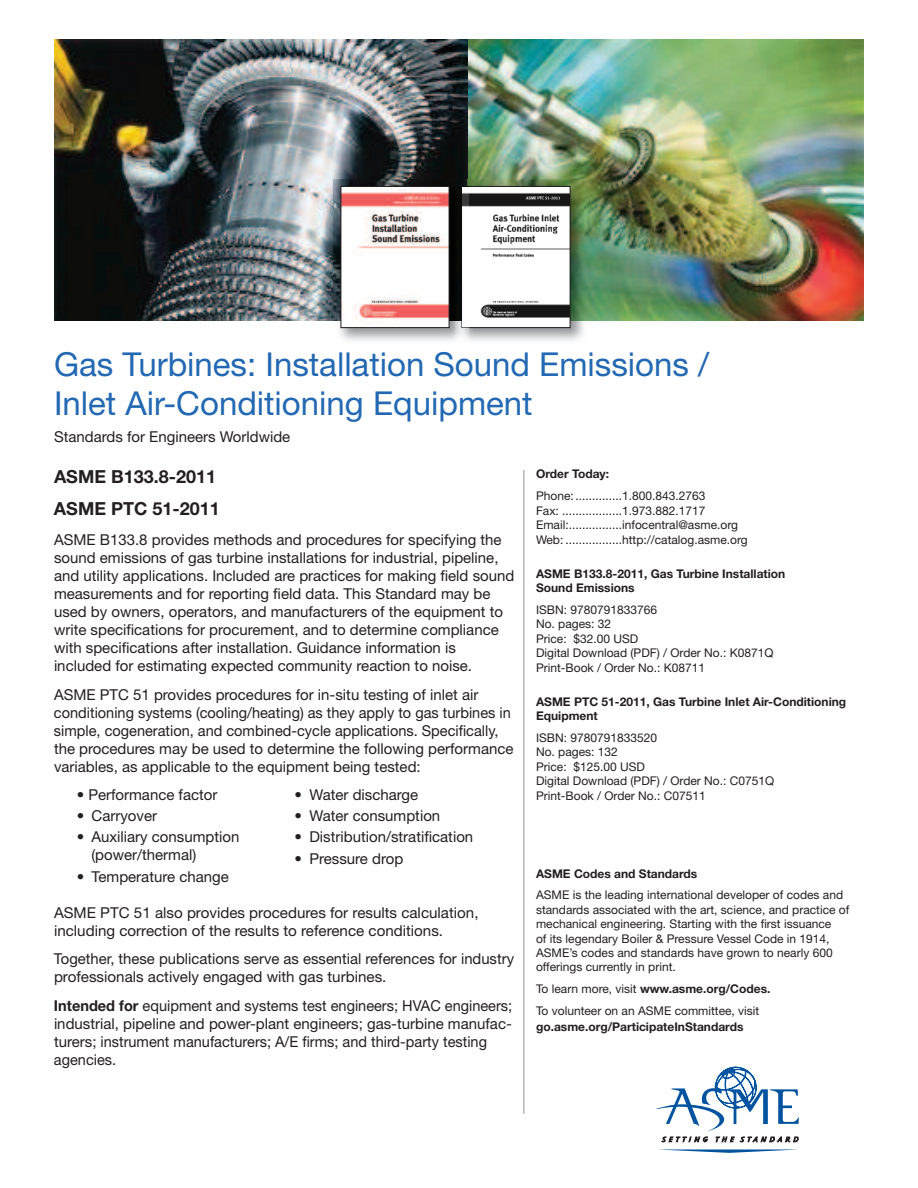
<style>
.page{position:relative;width:918px;height:1188px;background:#fff}
.page>*{position:absolute;margin:0;border:0;box-sizing:border-box;transform-origin:0 0}
.t1{font:33px/39.6px "Helvetica Neue LT Std";color:#2268b3}
.t2{font:700 18px/32.4px "Helvetica Neue LT Std";color:#231f20}
.t3{font:15px/18px "Helvetica Neue LT Std";color:#231f20}
.t4{font:12px/14.4px "Helvetica Neue LT Std";color:#231f20}
.t5{font:700 12px/14.4px "Helvetica Neue LT Std";color:#231f20}
.s1{font-weight:700}
</style>
<div class="page">
<hr style="left:524px;top:470px;width:1px;height:644px;background:#939598">
<svg style="left:656px;top:1067px;width:143px;height:76px"></svg>
<svg style="left:658px;top:1149px;width:141px;height:4px"></svg>
<img style="left:467px;top:40px;width:397px;height:281px">
<img style="left:54px;top:40px;width:413px;height:281px">
<img style="left:334px;top:179px;width:256px;height:162px">
<img style="left:469px;top:188px;width:99px;height:138px">
<div style="left:462px;top:186px;width:108px;height:142px;border:1px solid #231f20"></div>
<img style="left:334px;top:179px;width:133px;height:1px">
<img style="left:455px;top:321px;width:14px;height:20px">
<svg style="left:462px;top:326px;width:7px;height:2px"></svg>
<svg style="left:462px;top:179px;width:7px;height:9px"></svg>
<img style="left:462px;top:188px;width:7px;height:138px">
<img style="left:343px;top:188px;width:104px;height:138px">
<div style="left:341px;top:186px;width:108px;height:142px;border:1px solid #231f20"></div>
<h1 class="t1" style="left:54px;top:348px;width:657px">Gas Turbines: Installation Sound Emissions /<br>Inlet Air-Conditioning Equipment</h1>
<p class="t3" style="left:54px;top:429px;width:238px">Standards for Engineers Worldwide</p>
<p class="t2" style="left:54px;top:462px;width:167px">ASME B133.8-2011<br>ASME PTC 51-2011</p>
<p class="t3" style="left:54px;top:533px;width:462px">ASME B133.8 provides methods and procedures for specifying the sound emissions of gas turbine installations for industrial, pipeline, and utility applications. Included are practices for making field sound measurements and for reporting field data. This Standard may be used by owners, operators, and manufacturers of the equipment to write specifications for procurement, and to determine compliance with specifications after installation. Guidance information is included for estimating expected community reaction to noise.</p>
<p class="t3" style="left:54px;top:687px;width:461px">ASME PTC 51 provides procedures for in-situ testing of inlet air conditioning systems (cooling/heating) as they apply to gas turbines in simple, cogeneration, and combined-cycle applications. Specifically, the procedures may be used to determine the following performance variables, as applicable to the equipment being tested:</p>
<p class="t5" style="left:536px;top:468px;width:75px">Order Today:</p>
<p class="t4" style="left:536px;top:490px;width:213px">Phone: ..............1.800.843.2763<br>Fax: ..................1.973.882.1717<br>Email:................infocentral@asme.org Web: .................http://catalog.asme.org</p>
<p class="t5" style="left:536px;top:567px;width:251px">ASME B133.8-2011, Gas Turbine Installation<br>Sound Emissions</p>
<p class="t4" style="left:536px;top:604px;width:239px">ISBN: 9780791833766<br>No. pages: 32<br>Price: $32.00 USD<br>Digital Download (PDF) / Order No.: K0871Q<br>Print-Book / Order No.: K08711</p>
<p class="t5" style="left:536px;top:695px;width:312px">ASME PTC 51-2011, Gas Turbine Inlet Air-Conditioning<br>Equipment</p>
<p class="t4" style="left:536px;top:732px;width:240px">ISBN: 9780791833520<br>No. pages: 132<br>Price: $125.00 USD<br>Digital Download (PDF) / Order No.: C0751Q<br>Print-Book / Order No.: C07511</p>
<p class="t3" style="left:77px;top:787px;width:142px">• Performance factor</p>
<p class="t3" style="left:77px;top:808px;width:82px">• Carryover</p>
<p class="t3" style="left:91px;top:829px;width:150px;text-indent:-15px">• Auxiliary consumption (power/thermal)</p>
<p class="t3" style="left:77px;top:869px;width:154px">• Temperature change</p>
<p class="t3" style="left:295px;top:787px;width:125px">• Water discharge</p>
<p class="t3" style="left:295px;top:808px;width:147px">• Water consumption</p>
<p class="t3" style="left:295px;top:829px;width:180px">• Distribution/stratification</p>
<p class="t3" style="left:295px;top:851px;width:110px">• Pressure drop</p>
<p class="t5" style="left:536px;top:867px;width:163px">ASME Codes and Standards</p>
<p class="t4" style="left:536px;top:889px;width:315px">ASME is the leading international developer of codes and standards associated with the art, science, and practice of mechanical engineering. Starting with the first issuance<br>of its legendary Boiler &amp; Pressure Vessel Code in 1914, ASME’s codes and standards have grown to nearly 600 offerings currently in print.</p>
<p class="t4" style="left:536px;top:979px;width:236px;line-height:21.9px">To learn more, visit <span class="s1">www.asme.org/Codes.<br></span>To volunteer on an ASME committee, visit</p>
<p class="t5" style="left:536px;top:1020px;width:209px">go.asme.org/ParticipateInStandards</p>
<p class="t3" style="left:54px;top:905px;width:426px">ASME PTC 51 also provides procedures for results calculation, including correction of the results to reference conditions.</p>
<p class="t3" style="left:54px;top:952px;width:462px">Together, these publications serve as essential references for industry professionals actively engaged with gas turbines.</p>
<p class="t3" style="left:54px;top:998px;width:460px"><span class="s1">Intended for</span> equipment and systems test engineers; HVAC engineers; industrial, pipeline and power-plant engineers; gas-turbine manufac&shy;turers; instrument manufacturers; A/E firms; and third-party testing agencies.</p>
</div>
